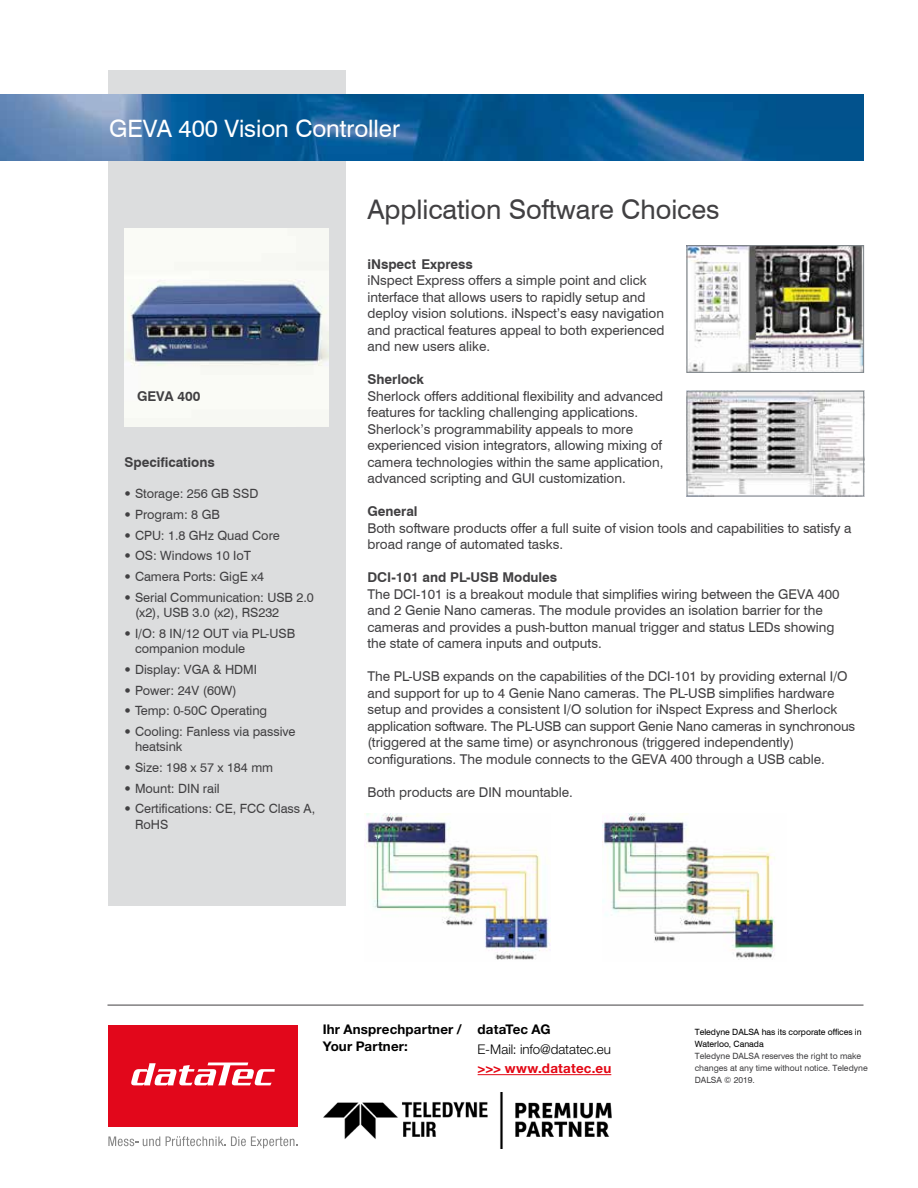
<style>
.page{position:relative;width:918px;height:1188px;background:#fff}
.page>*{position:absolute;margin:0;border:0;box-sizing:border-box;transform-origin:0 0}
.t1{font:27px "Swiss 721 BT";letter-spacing:-.005em;color:#414042}
.t2{font:24px "Swiss 721 BT";letter-spacing:-.005em;color:#fff}
.t3{font:13.5px/16.5px "Swiss 721 BT";letter-spacing:-.005em;color:#414042}
.t4{font:700 13.5px "Swiss 721 BT";letter-spacing:-.005em;color:#414042}
.t5{font:700 13.35px/16.6px "Helvetica Neue LT Pro";letter-spacing:.01em;color:#000}
.t6{font:300 13.35px "Helvetica Neue LT Pro";color:#000}
.t7{font:700 13.35px "Helvetica Neue LT Pro";letter-spacing:.015em;color:#e30613}
.t8{font:12.75px/15.3px "Swiss 721 BT";letter-spacing:-.005em;color:#414042}
.t9{font:8.7px/12px "Swiss 721 BT";letter-spacing:-.005em;color:#414042}
.t10{font:8.7px/12px "Swiss 721 BT";letter-spacing:-.005em;color:#000}
.s1{font-family:"Helvetica Neue";font-weight:700}
</style>
<div class="page">
<div style="left:108px;top:71px;width:237px;height:835px;background:#dcddde"></div>
<img style="left:0;top:95px;width:864px;height:66px">
<img style="left:689px;top:393px;width:173px;height:101px">
<div style="left:687px;top:391px;width:177px;height:105px;border:1px solid #80878c"></div>
<img style="left:689px;top:247px;width:173px;height:124px">
<div style="left:687px;top:245px;width:177px;height:128px;border:1px solid #80878c"></div>
<hr style="left:108px;top:1005px;width:756px;height:1px;background:#414042">
<img style="left:364px;top:813px;width:187px;height:147px">
<img style="left:602px;top:813px;width:173px;height:147px">
<img style="left:125px;top:228px;width:203px;height:199px">
<hr style="left:478px;top:1074px;width:133px;height:1px;background:#e30613">
<div style="left:108px;top:1025px;width:190px;height:102px;background:#e2071b"></div>
<svg style="left:108px;top:1136px;width:52px;height:10px"></svg>
<svg style="left:166px;top:1136px;width:131px;height:12px"></svg>
<svg style="left:131px;top:1063px;width:144px;height:22px"></svg>
<img style="left:323px;top:1092px;width:289px;height:56px">
<h2 class="t2" style="left:109px;top:113px;width:292px">GEVA 400 Vision Controller</h2>
<p class="t4" style="left:137px;top:388px;width:65px">GEVA 400</p>
<p class="t4" style="left:125px;top:454px;width:92px">Specifications</p>
<p class="t8" style="left:125px;top:486px;width:135px"><span class="s1">•</span> Storage: 256 GB SSD</p>
<p class="t8" style="left:125px;top:507px;width:97px"><span class="s1">•</span> Program: 8 GB</p>
<p class="t8" style="left:125px;top:528px;width:157px"><span class="s1">•</span> CPU: 1.8 GHz Quad Core</p>
<p class="t8" style="left:125px;top:548px;width:128px"><span class="s1">•</span> OS: Windows 10 IoT</p>
<p class="t8" style="left:125px;top:569px;width:141px"><span class="s1">•</span> Camera Ports: GigE x4</p>
<p class="t8" style="left:135px;top:590px;width:180px;text-indent:-11px"><span class="s1">•</span> Serial Communication: USB 2.0 (x2), USB 3.0 (x2), RS232</p>
<p class="t8" style="left:135px;top:626px;width:162px;text-indent:-11px"><span class="s1">•</span> I/O: 8 IN/12 OUT via PL-USB companion module</p>
<p class="t8" style="left:125px;top:662px;width:134px"><span class="s1">•</span> Display: VGA &amp; HDMI</p>
<p class="t8" style="left:125px;top:682px;width:114px"><span class="s1">•</span> Power: 24V (60W)</p>
<p class="t8" style="left:125px;top:703px;width:144px"><span class="s1">•</span> Temp: 0-50C Operating</p>
<p class="t8" style="left:135px;top:724px;width:162px;text-indent:-11px"><span class="s1">•</span> Cooling: Fanless via passive heatsink</p>
<p class="t8" style="left:125px;top:760px;width:150px"><span class="s1">•</span> Size: 198 x 57 x 184 mm</p>
<p class="t8" style="left:125px;top:780px;width:97px"><span class="s1">•</span> Mount: DIN rail</p>
<p class="t8" style="left:135px;top:801px;width:182px;text-indent:-11px"><span class="s1">•</span> Certifications: CE, FCC Class A,<br>RoHS</p>
<h1 class="t1" style="left:367px;top:193px;width:353px">Application Software Choices</h1>
<p class="t4" style="left:367px;top:256px;width:107px">iNspect Express</p>
<p class="t3" style="left:367px;top:272px;width:299px">iNspect Express offers a simple point and click interface that allows users to rapidly setup and deploy vision solutions. iNspect’s easy navigation and practical features appeal to both experienced and new users alike.</p>
<p class="t4" style="left:367px;top:371px;width:58px">Sherlock</p>
<p class="t3" style="left:367px;top:387px;width:297px">Sherlock offers additional flexibility and advanced features for tackling challenging applications.<br>Sherlock’s programmability appeals to more experienced vision integrators, allowing mixing of camera technologies within the same application, advanced scripting and GUI customization.</p>
<p class="t4" style="left:367px;top:503px;width:52px">General</p>
<p class="t3" style="left:367px;top:519px;width:486px">Both software products offer a full suite of vision tools and capabilities to satisfy a broad range of automated tasks.</p>
<p class="t4" style="left:367px;top:569px;width:191px">DCI-101 and PL-USB Modules</p>
<p class="t3" style="left:367px;top:585px;width:474px">The DCI-101 is a breakout module that simplifies wiring between the GEVA 400 and 2 Genie Nano cameras. The module provides an isolation barrier for the cameras and provides a push-button manual trigger and status LEDs showing the state of camera inputs and outputs.</p>
<p class="t3" style="left:367px;top:668px;width:489px">The PL-USB expands on the capabilities of the DCI-101 by providing external I/O and support for up to 4 Genie Nano cameras. The PL-USB simplifies hardware setup and provides a consistent I/O solution for iNspect Express and Sherlock application software. The PL-USB can support Genie Nano cameras in synchronous (triggered at the same time) or asynchronous (triggered independently) configurations. The module connects to the GEVA 400 through a USB cable.</p>
<p class="t3" style="left:367px;top:783px;width:207px">Both products are DIN mountable.</p>
<p class="t5" style="left:323px;top:1021px;width:141px">Ihr Ansprechpartner /<br>Your Partner:</p>
<p class="t5" style="left:478px;top:1021px;width:74px">dataTec AG</p>
<p class="t6" style="left:478px;top:1041px;width:135px">E-Mail: info@datatec.eu</p>
<p class="t7" style="left:478px;top:1060px;width:135px">&gt;&gt;&gt; www.datatec.eu</p>
<p class="t10" style="left:695px;top:1026px;width:168px">Teledyne DALSA has its corporate offices in<br>Waterloo, Canada</p>
<p class="t9" style="left:695px;top:1049px;width:174px">Teledyne DALSA reserves the right to make changes at any time without notice. Teledyne<br>DALSA © 2019.</p>
</div>
